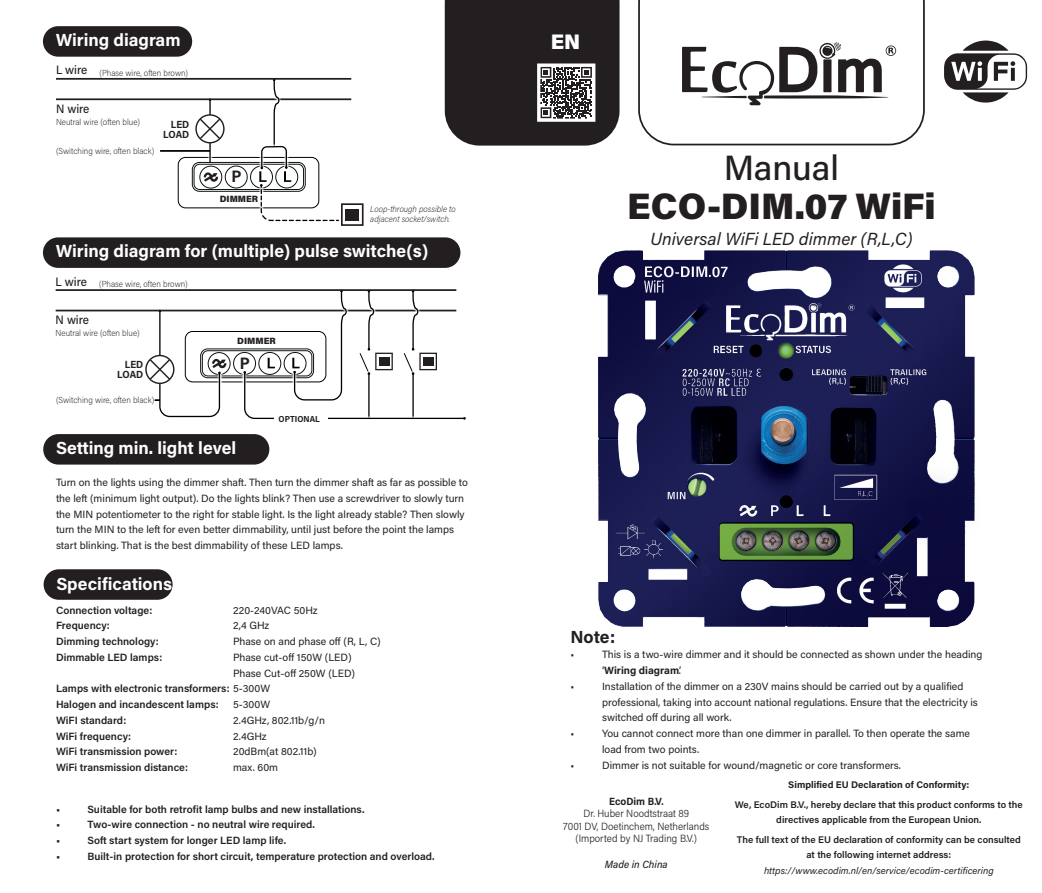
<style>
.page{position:relative;width:1042px;height:893px;background:#fff}
.page>*{position:absolute;margin:0;border:0;box-sizing:border-box;transform-origin:0 0}
.t1{font:900 36.75px "Acumin Pro";color:#231f20}
.t2{font:500 35px "Acumin Pro";color:#231f20}
.t3{font:900 21px "Acumin Pro";color:#fff}
.t4{font:700 17.5px "Acumin Pro";color:#fff}
.t5{font:italic 17.5px "Acumin Pro";color:#231f20}
.t6{font:700 17.5px "Acumin Pro";color:#231f20}
.t7{font:700 16.62px "Acumin Pro Semi Cond";color:#231f20}
.t8{font:500 12.25px "Acumin Pro Semi Cond";letter-spacing:-.005em;color:#231f20}
.t9{font:10.5px/15.8px "Acumin Pro";color:#231f20}
.t10{font:600 10.5px/15.8px "Acumin Pro";color:#231f20}
.t11{font:300 10.5px/12.6px "Acumin Pro Semi Cond";color:#231f20;text-align:center}
.t12{font:italic 500 10.5px "Acumin Pro Semi Cond";color:#231f20}
.t13{font:700 10.5px "Acumin Pro Semi Cond";color:#231f20}
.t14{font:700 10.33px/10.3px "Acumin Pro Semi Cond";color:#231f20;text-align:right}
.t15{font:600 9.62px/15.8px "Acumin Pro";color:#231f20;text-align:center}
.t16{font:italic 9.62px "Acumin Pro";color:#231f20}
.t17{font:700 9.62px "Acumin Pro";color:#231f20}
.t18{font:900 9.1px "Acumin Pro";color:#231f20}
.t19{font:200 8.75px "Acumin Pro Semi Cond";color:#231f20}
.t20{font:italic 200 8.75px/10.5px "Acumin Pro Semi Cond";color:#231f20}
.t21{font:700 8.75px "Acumin Pro Semi Cond";letter-spacing:.005em;color:#231f20}
.s1{font-weight:500;font-size:12.25px}
.s2{font-weight:400}
.s3{font-weight:700}
</style>
<div class="page">
<svg style="left:638px;top:0;width:287px;height:145px"></svg>
<svg style="left:682px;top:42px;width:214px;height:63px"></svg>
<svg style="left:445px;top:0;width:174px;height:146px;background:#343031"></svg>
<div style="left:43px;top:434px;width:226px;height:31px;background:#231f20;border-radius:15px"></div>
<div style="left:44px;top:569px;width:129px;height:31px;background:#231f20;border-radius:15px"></div>
<svg style="left:944px;top:41px;width:83px;height:62px"></svg>
<svg style="left:177px;top:156px;width:81px;height:53px"></svg>
<div style="left:178px;top:157px;width:141px;height:51px;background:#fff;border-radius:7px"></div>
<div style="left:178px;top:157px;width:141px;height:51px;border:1px solid #000001;border-radius:7px"></div>
<div style="left:206px;top:96px;width:8px;height:76px;background:#fff"></div>
<hr style="left:209px;top:100px;width:2px;height:68px;background:#000001">
<div style="left:43px;top:237px;width:417px;height:31px;background:#231f20;border-radius:15px"></div>
<div style="left:192px;top:162px;width:113px;height:29px;border:1px solid #0d1214;border-radius:7px"></div>
<svg style="left:194px;top:164px;width:109px;height:25px"></svg>
<div style="left:194px;top:164px;width:110px;height:26px;border:1px solid #0d1214;border-radius:6px"></div>
<svg style="left:200px;top:166px;width:22px;height:22px"></svg>
<div style="left:199px;top:166px;width:23px;height:23px;border:1px solid #0d1214;border-radius:50%"></div>
<div style="left:225px;top:166px;width:22px;height:22px;background:#fff;border-radius:50%"></div>
<div style="left:225px;top:166px;width:23px;height:22px;border:1px solid #0d1214;border-radius:50%"></div>
<svg style="left:250px;top:166px;width:22px;height:22px"></svg>
<div style="left:250px;top:166px;width:23px;height:22px;border:1px solid #0d1214;border-radius:50%"></div>
<svg style="left:204px;top:167px;width:14px;height:15px"></svg>
<svg style="left:202px;top:351px;width:110px;height:25px"></svg>
<div style="left:202px;top:351px;width:110px;height:25px;border:1px solid #0d1214;border-radius:6px"></div>
<svg style="left:208px;top:353px;width:22px;height:22px"></svg>
<div style="left:208px;top:352px;width:23px;height:23px;border:1px solid #0d1214;border-radius:50%"></div>
<div style="left:234px;top:352px;width:21px;height:22px;background:#fff;border-radius:50%"></div>
<div style="left:233px;top:352px;width:23px;height:23px;border:1px solid #0d1214;border-radius:50%"></div>
<div style="left:43px;top:26px;width:149px;height:31px;background:#231f20;border-radius:15px"></div>
<hr style="left:56px;top:98px;width:295px;height:2px;background:#231f20">
<div style="left:270px;top:76px;width:12px;height:73px;background:#f5f5f5"></div>
<hr style="left:56px;top:78px;width:295px;height:2px;background:#231f20">
<svg style="left:258px;top:156px;width:1px;height:15px"></svg>
<svg style="left:196px;top:115px;width:28px;height:28px"></svg>
<div style="left:195px;top:114px;width:30px;height:29px;border:1px solid #231f20;border-radius:50%"></div>
<svg style="left:198px;top:117px;width:24px;height:24px"></svg>
<svg style="left:156px;top:309px;width:67px;height:1px"></svg>
<div style="left:145px;top:355px;width:29px;height:29px;border:1px solid #231f20;border-radius:50%"></div>
<hr style="left:56px;top:310px;width:400px;height:1px;background:#231f20">
<hr style="left:56px;top:289px;width:400px;height:2px;background:#231f20">
<div style="left:241px;top:369px;width:227px;height:53px;background:#fff"></div>
<svg style="left:243px;top:290px;width:223px;height:130px"></svg>
<div style="left:274px;top:413px;width:53px;height:10px;background:#fff"></div>
<svg style="left:257px;top:182px;width:2px;height:27px"></svg>
<svg style="left:259px;top:79px;width:81px;height:143px"></svg>
<div style="left:341px;top:203px;width:22px;height:23px;border:2px solid #231f20"></div>
<div style="left:345px;top:209px;width:14px;height:11px;background:#231f20"></div>
<hr style="left:160px;top:150px;width:50px;height:1px;background:#000001">
<hr style="left:160px;top:151px;width:50px;height:1px;background:#000001">
<svg style="left:148px;top:311px;width:79px;height:107px"></svg>
<img style="left:598px;top:250px;width:377px;height:377px">
<h3 class="t4" style="left:56px;top:27px;width:126px">Wiring diagram</h3>
<p class="t19" style="left:56px;top:66px;width:134px"><span class="s1">L wire</span> (Phase wire, often brown)</p>
<p class="t8" style="left:56px;top:100px;width:35px">N wire</p>
<p class="t19" style="left:56px;top:116px;width:86px">Neutral wire (often blue)</p>
<p class="t19" style="left:56px;top:145px;width:100px">(Switching wire, often black)</p>
<p class="t14" style="left:163px;top:119px;width:28px">LED<br>LOAD</p>
<h3 class="t7" style="left:231px;top:165px;width:11px">P</h3>
<p class="t18" style="left:220px;top:193px;width:40px">DIMMER</p>
<p class="t20" style="left:370px;top:203px;width:87px">Loop-through possible to adjacent socket/switch.</p>
<h3 class="t4" style="left:56px;top:238px;width:374px">Wiring diagram for (multiple) pulse switche(s)</h3>
<p class="t19" style="left:56px;top:278px;width:134px"><span class="s1">L wire</span> (Phase wire, often brown)</p>
<p class="t8" style="left:56px;top:311px;width:35px">N wire</p>
<p class="t19" style="left:56px;top:327px;width:86px">Neutral wire (often blue)</p>
<p class="t14" style="left:117px;top:358px;width:28px">LED<br>LOAD</p>
<p class="t19" style="left:56px;top:394px;width:100px">(Switching wire, often black)</p>
<p class="t18" style="left:237px;top:335px;width:40px">DIMMER</p>
<h3 class="t7" style="left:240px;top:351px;width:11px">P</h3>
<p class="t21" style="left:278px;top:412px;width:43px">OPTIONAL</p>
<h3 class="t4" style="left:56px;top:436px;width:182px">Setting min. light level</h3>
<p class="t9" style="left:56px;top:474px;width:413px">Turn on the lights using the dimmer shaft. Then turn the dimmer shaft as far as possible to the left (minimum light output). Do the lights blink? Then use a screwdriver to slowly turn the MIN potentiometer to the right for stable light. Is the light already stable? Then slowly turn the MIN to the left for even better dimmability, until just before the point the lamps start blinking. That is the best dimmability of these LED lamps.</p>
<h3 class="t4" style="left:56px;top:571px;width:117px">Specifications</h3>
<p class="t10" style="left:56px;top:602px;width:108px">Connection voltage:<br>Frequency:<br>Dimming technology:<br>Dimmable LED lamps:</p>
<p class="t10" style="left:56px;top:680px;width:216px">Lamps with electronic transformers: <span class="s2">5-300W<br></span>Halogen and incandescent lamps:<br>WiFI standard:<br>WiFi frequency:<br>WiFi transmission power:<br>WiFi transmission distance:</p>
<p class="t9" style="left:233px;top:602px;width:149px">220-240VAC 50Hz<br>2,4 GHz<br>Phase on and phase off (R, L, C)<br>Phase cut-off 150W (LED)<br>Phase Cut-off 250W (LED)</p>
<p class="t9" style="left:233px;top:696px;width:94px">5-300W<br>2.4GHz, 802.11b/g/n<br>2.4GHz<br>20dBm(at 802.11b) max. 60m</p>
<p class="t10" style="left:56px;top:801px;width:6px">•</p>
<p class="t10" style="left:87px;top:801px;width:278px">Suitable for both retrofit lamp bulbs and new installations.</p>
<p class="t10" style="left:56px;top:816px;width:6px">•</p>
<p class="t10" style="left:87px;top:816px;width:229px">Two-wire connection - no neutral wire required.</p>
<p class="t10" style="left:56px;top:832px;width:6px">•</p>
<p class="t10" style="left:87px;top:832px;width:200px">Soft start system for longer LED lamp life.</p>
<p class="t10" style="left:56px;top:848px;width:6px">•</p>
<p class="t10" style="left:87px;top:848px;width:348px">Built-in protection for short circuit, temperature protection and overload.</p>
<h3 class="t3" style="left:551px;top:27px;width:31px">EN</h3>
<h2 class="t2" style="left:724px;top:143px;width:117px">Manual</h2>
<h1 class="t1" style="left:627px;top:180px;width:310px">ECO-DIM.07 WiFi</h1>
<h3 class="t5" style="left:650px;top:226px;width:264px">Universal WiFi LED dimmer (R,L,C)</h3>
<h3 class="t6" style="left:570px;top:624px;width:46px">Note:</h3>
<p class="t9" style="left:570px;top:646px;width:5px">•</p>
<p class="t9" style="left:602px;top:646px;width:382px">This is a two-wire dimmer and it should be connected as shown under the heading ‘<span class="s3">Wiring diagram</span>’.</p>
<p class="t9" style="left:570px;top:678px;width:5px">•</p>
<p class="t9" style="left:602px;top:678px;width:377px">Installation of the dimmer on a 230V mains should be carried out by a qualified professional, taking into account national regulations. Ensure that the electricity is switched off during all work.</p>
<p class="t9" style="left:570px;top:725px;width:5px">•</p>
<p class="t9" style="left:602px;top:725px;width:369px">You cannot connect more than one dimmer in parallel. To then operate the same load from two points.</p>
<p class="t9" style="left:570px;top:757px;width:5px">•</p>
<p class="t9" style="left:602px;top:757px;width:300px">Dimmer is not suitable for wound/magnetic or core transformers.</p>
<p class="t13" style="left:609px;top:793px;width:56px">EcoDim B.V.</p>
<p class="t11" style="left:563px;top:807px;width:148px">Dr. Huber Noodtstraat 89<br>7001 DV, Doetinchem, Netherlands (Imported by NJ Trading B.V.)</p>
<p class="t12" style="left:605px;top:856px;width:64px">Made in China</p>
<p class="t17" style="left:788px;top:778px;width:183px">Simplified EU Declaration of Conformity:</p>
<p class="t15" style="left:735px;top:796px;width:289px">We, EcoDim B.V., hereby declare that this product conforms to the directives applicable from the European Union.</p>
<p class="t15" style="left:737px;top:831px;width:285px">The full text of the EU declaration of conformity can be consulted at the following internet address:</p>
<p class="t16" style="left:764px;top:864px;width:231px">https://www.ecodim.nl/en/service/ecodim-certificering</p>
</div>
